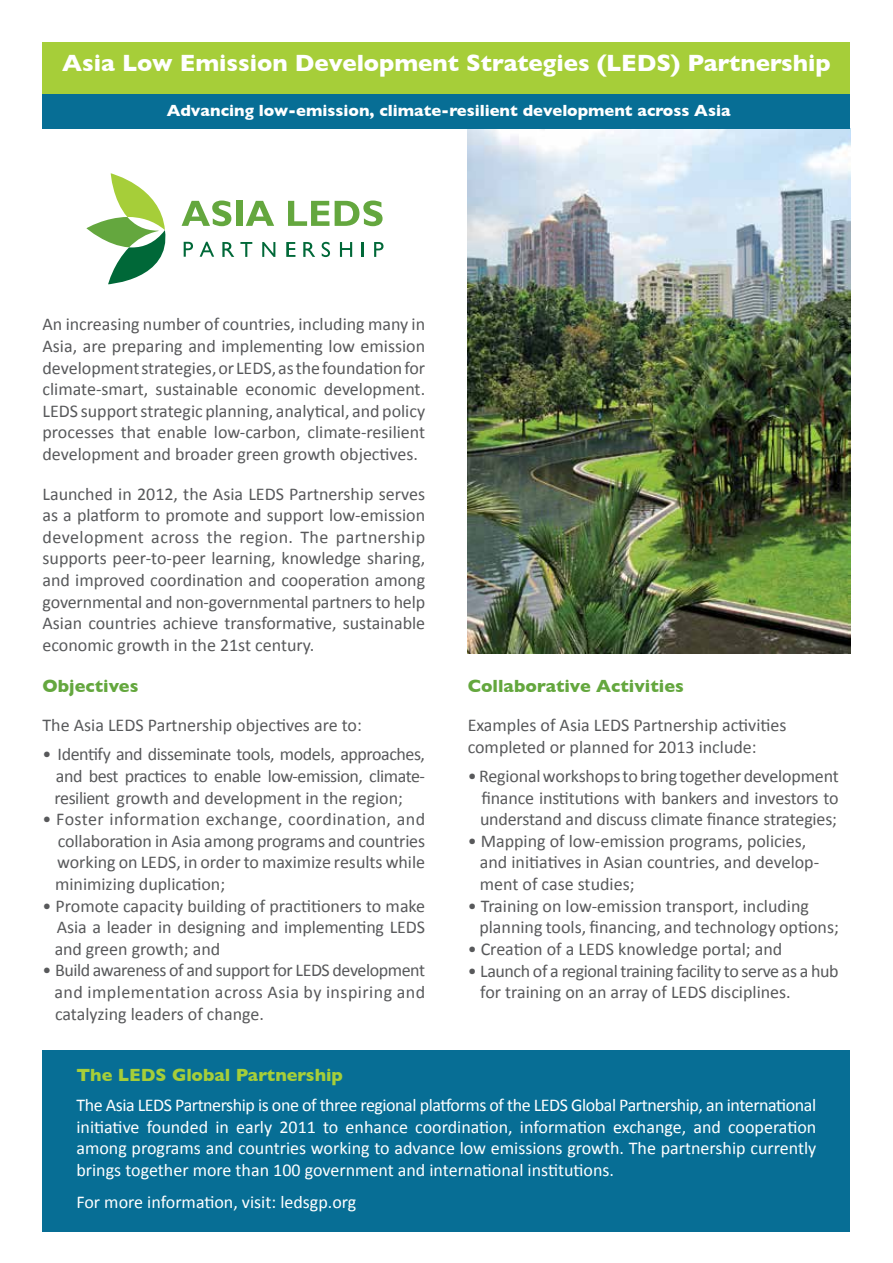
<style>
.page{position:relative;width:893px;height:1263px;background:#fff}
.page>*{position:absolute;margin:0;border:0;box-sizing:border-box;transform-origin:0 0}
.t1{font:700 24px "Gill Sans";color:#fff}
.t2{font:18px/21.6px "Calibri";color:#58595b;text-align:justify}
.t3{font:18px/21.6px "Calibri";color:#fff;text-align:justify}
.t4{font:18px/21.6px "Calibri";letter-spacing:-.025em;color:#58595b}
.t5{font:700 18px "Gill Sans";color:#64a73e}
.t6{font:700 18px "Gill Sans";color:#a6ce39}
.t7{font:700 16.5px "Gill Sans";color:#fff}
</style>
<div class="page">
<img style="left:468px;top:129px;width:382px;height:524px">
<div style="left:43px;top:43px;width:807px;height:51px;background:#a6ce39"></div>
<div style="left:43px;top:94px;width:807px;height:35px;background:#076e95"></div>
<div style="left:43px;top:1050px;width:807px;height:181px;background:#076e95"></div>
<svg style="left:86px;top:173px;width:80px;height:111px"></svg>
<svg style="left:182px;top:200px;width:49px;height:26px"></svg>
<div style="left:236px;top:201px;width:6px;height:25px;background:#64a73e"></div>
<svg style="left:246px;top:201px;width:28px;height:25px"></svg>
<svg style="left:288px;top:201px;width:41px;height:25px"></svg>
<svg style="left:335px;top:200px;width:48px;height:26px"></svg>
<svg style="left:184px;top:242px;width:9px;height:15px"></svg>
<svg style="left:200px;top:242px;width:14px;height:15px"></svg>
<svg style="left:240px;top:242px;width:12px;height:15px"></svg>
<svg style="left:262px;top:242px;width:13px;height:15px"></svg>
<svg style="left:286px;top:242px;width:9px;height:15px"></svg>
<svg style="left:303px;top:242px;width:12px;height:15px"></svg>
<svg style="left:222px;top:242px;width:12px;height:15px"></svg>
<svg style="left:322px;top:242px;width:8px;height:15px"></svg>
<svg style="left:340px;top:242px;width:12px;height:15px"></svg>
<svg style="left:362px;top:242px;width:2px;height:15px"></svg>
<svg style="left:374px;top:242px;width:9px;height:15px"></svg>
<h1 class="t1" style="left:62px;top:49px;width:770px">Asia Low Emission Development Strategies (LEDS) Partnership</h1>
<p class="t7" style="left:167px;top:101px;width:565px">Advancing low-emission, climate-resilient development across Asia</p>
<p class="t2" style="left:43px;top:313px;width:384px">An increasing number of countries, including many in Asia, are preparing and implementing low emission development strategies, or LEDS, as the foundation for climate-smart, sustainable economic development.<br>LEDS support strategic planning, analytical, and policy processes that enable low-carbon, climate-resilient development and broader green growth objectives.</p>
<p class="t2" style="left:43px;top:482px;width:384px">Launched in 2012, the Asia LEDS Partnership serves as a platform to promote and support low-emission development across the region. The partnership supports peer-to-peer learning, knowledge sharing, and improved coordination and cooperation among governmental and non-governmental partners to help Asian countries achieve transformative, sustainable economic growth in the 21st century.</p>
<p class="t5" style="left:43px;top:675px;width:97px">Objectives</p>
<p class="t2" style="left:43px;top:714px;width:321px">The Asia LEDS Partnership objectives are to:</p>
<p class="t2" style="left:55px;top:743px;width:372px;text-indent:-12px">• Identify and disseminate tools, models, approaches, and best practices to enable low-emission, climate&shy;resilient growth and development in the region;</p>
<p class="t2" style="left:55px;top:808px;width:372px;text-indent:-13px">• Foster information exchange, coordination, and collaboration in Asia among programs and countries working on LEDS, in order to maximize results while minimizing duplication;</p>
<p class="t2" style="left:55px;top:894px;width:372px;text-indent:-12px">• Promote capacity building of practitioners to make Asia a leader in designing and implementing LEDS and green growth; and</p>
<p class="t2" style="left:55px;top:959px;width:372px;text-indent:-12px">• Build awareness of and support for LEDS development and implementation across Asia by inspiring and catalyzing leaders of change.</p>
<p class="t5" style="left:468px;top:675px;width:218px">Collaborative Activities</p>
<p class="t2" style="left:468px;top:714px;width:320px">Examples of Asia LEDS Partnership activities completed or planned for 2013 include:</p>
<p class="t2" style="left:480px;top:764px;width:360px;text-indent:-12px">• Regional workshops to bring together development finance institutions with bankers and investors to understand and discuss climate finance strategies;</p>
<p class="t2" style="left:480px;top:829px;width:341px;text-align:left;text-indent:-12px">• Mapping of low-emission programs, policies, and initiatives in Asian countries, and develop&shy;ment of case studies;</p>
<p class="t2" style="left:479px;top:894px;width:361px;text-indent:-12px">• Training on low-emission transport, including planning tools, financing, and technology options;</p>
<p class="t2" style="left:468px;top:937px;width:316px">• Creation of a LEDS knowledge portal; and</p>
<p class="t4" style="left:480px;top:959px;width:360px;text-indent:-13px">• Launch of a regional training facility to serve as a hub for training on an array of LEDS disciplines.</p>
<p class="t6" style="left:76px;top:1064px;width:268px">The LEDS Global Partnership</p>
<p class="t3" style="left:76px;top:1093px;width:741px">The Asia LEDS Partnership is one of three regional platforms of the LEDS Global Partnership, an international initiative founded in early 2011 to enhance coordination, information exchange, and cooperation among programs and countries working to advance low emissions growth. The partnership currently brings together more than 100 government and international institutions.</p>
<p class="t3" style="left:76px;top:1191px;width:281px">For more information, visit: ledsgp.org</p>
</div>
